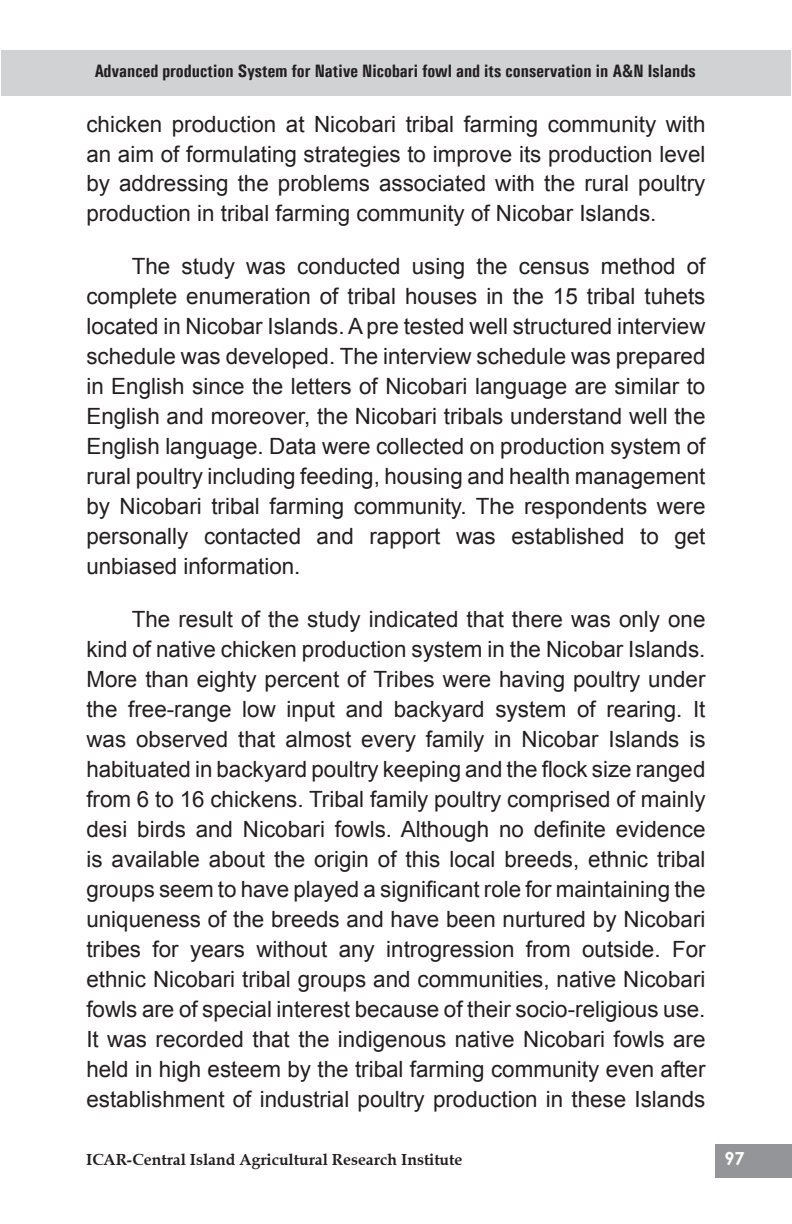
<style>
.page{position:relative;width:792px;height:1224px;background:#fff}
.page>*{position:absolute;margin:0;border:0;box-sizing:border-box;transform-origin:0 0}
.t1{font:22.4px/30px "Arial";color:#231f20;text-align:justify}
.t2{font:700 18px "Univers Condensed";color:#231f20}
.t3{font:700 18px "Century Gothic";color:#fff}
.t4{font:700 16px "Zapf Calligraphic 801 BT";color:#231f20}
</style>
<div class="page">
<div style="left:715px;top:1145px;width:77px;height:33px;background:#939598"></div>
<div style="left:1px;top:50px;width:790px;height:46px;background:#d1d2d4"></div>
<p class="t2" style="left:94px;top:60px;width:603px">Advanced production System for Native Nicobari fowl and its conservation in A&amp;N Islands</p>
<p class="t1" style="left:86px;top:109px;width:621px">chicken production at Nicobari tribal farming community with an aim of formulating strategies to improve its production level by addressing the problems associated with the rural poultry production in tribal farming community of Nicobar Islands.</p>
<p class="t1" style="left:86px;top:251px;width:621px;text-indent:45px">The study was conducted using the census method of complete enumeration of tribal houses in the 15 tribal tuhets located in Nicobar Islands. A pre tested well structured interview schedule was developed. The interview schedule was prepared in English since the letters of Nicobari language are similar to English and moreover, the Nicobari tribals understand well the English language. Data were collected on production system of rural poultry including feeding, housing and health management by Nicobari tribal farming community. The respondents were personally contacted and rapport was established to get unbiased information.</p>
<p class="t1" style="left:86px;top:604px;width:621px;text-indent:45px">The result of the study indicated that there was only one kind of native chicken production system in the Nicobar Islands.<br>More than eighty percent of Tribes were having poultry under the free-range low input and backyard system of rearing. It was observed that almost every family in Nicobar Islands is habituated in backyard poultry keeping and the flock size ranged from 6 to 16 chickens. Tribal family poultry comprised of mainly desi birds and Nicobari fowls. Although no definite evidence is available about the origin of this local breeds, ethnic tribal groups seem to have played a significant role for maintaining the uniqueness of the breeds and have been nurtured by Nicobari tribes for years without any introgression from outside. For ethnic Nicobari tribal groups and communities, native Nicobari fowls are of special interest because of their socio-religious use.<br>It was recorded that the indigenous native Nicobari fowls are held in high esteem by the tribal farming community even after establishment of industrial poultry production in these Islands</p>
<p class="t4" style="left:86px;top:1150px;width:378px">ICAR-Central Island Agricultural Research Institute</p>
<p class="t3" style="left:724px;top:1145px;width:22px">97</p>
</div>
